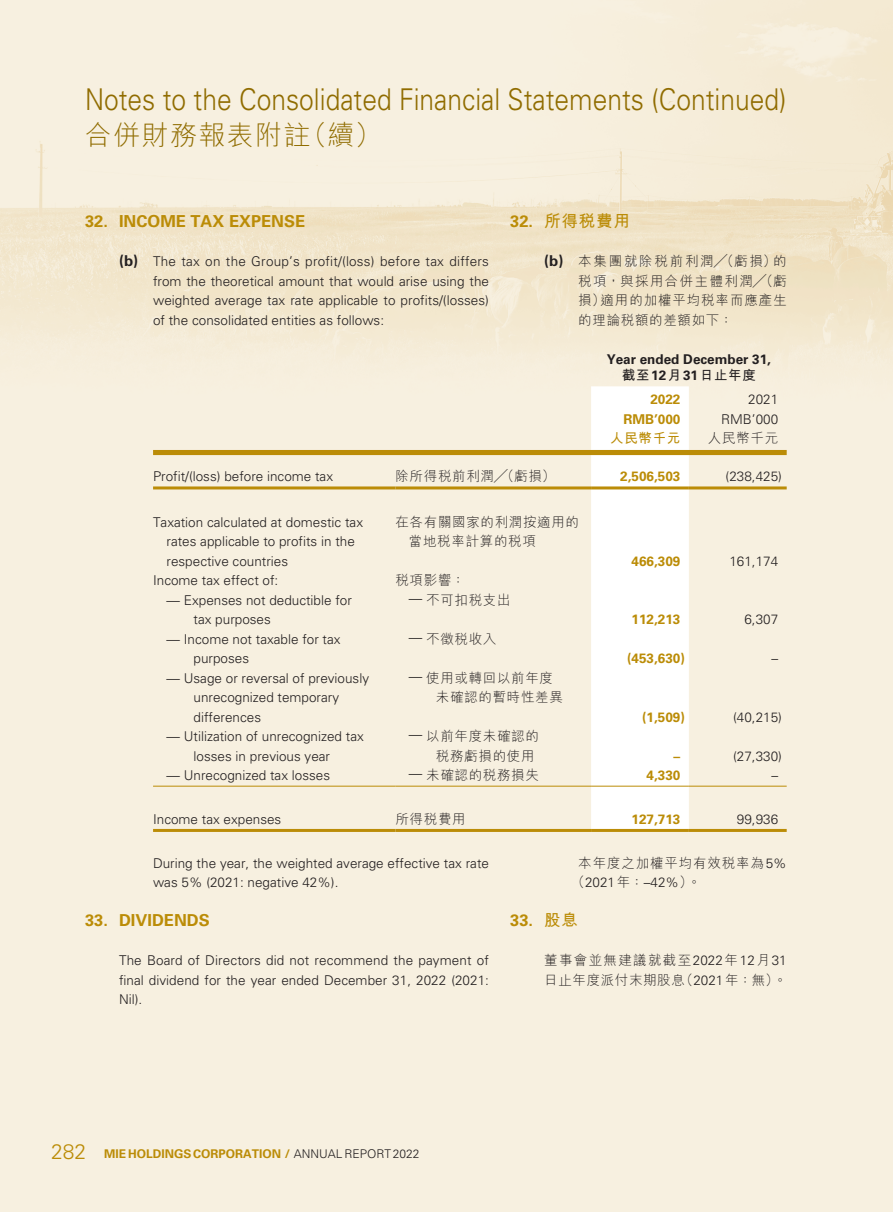
<style>
.page{position:relative;width:893px;height:1212px;background:#fff}
.page>*{position:absolute;margin:0;border:0;box-sizing:border-box;transform-origin:0 0}
.t1{font:300 30px "Univers LT Std";color:#906c00;scale:.88 1}
.t2{font:300 27px "M Hei HK";letter-spacing:.05em;color:#906c00}
.t3{font:700 16.5px "Univers LT Std";color:#bb8c07}
.t4{font:700 16.5px "M Hei HK";letter-spacing:.05em;color:#bb8c07}
.t5{font:300 13.5px/19.5px "Univers LT Std";color:#231f20}
.t6{font:300 13.5px/19.5px "M Hei HK";letter-spacing:.05em;color:#231f20}
.t7{font:700 13.5px "Univers LT Std";color:#bb8c07}
.t8{font:300 13.5px/19.5px "M Hei HK";letter-spacing:.07em;color:#231f20}
.t9{font:700 13.5px "Univers LT Std";color:#231f20}
.t10{font:700 13.5px "M Hei HK";letter-spacing:.05em;color:#231f20}
.t11{font:700 13.5px "M Hei HK";letter-spacing:.05em;color:#bb8c07}
.t12{font:700 12px "Univers LT Std";color:#bb8c07}
.s1{font-weight:700;font-size:15px}
.s2{font-family:"Univers LT Std"}
.s3{font-family:"Univers LT Std";font-weight:700;font-size:15px}
.s4{font-family:"M Hei HK"}
.s5{font-weight:300;font-size:21px}
.s6{font-weight:300;color:#231f20}
</style>
<div class="page">
<img style="left:0;top:0;width:893px;height:1212px">
<svg style="left:591px;top:386px;width:98px;height:443px"></svg>
<div style="left:153px;top:450px;width:634px;height:5px;background:#bb8c07"></div>
<hr style="left:153px;top:486px;width:242px;height:3px;background:#bb8c07">
<hr style="left:395px;top:486px;width:196px;height:3px;background:#bb8c07">
<hr style="left:591px;top:486px;width:98px;height:3px;background:#bb8c07">
<hr style="left:689px;top:486px;width:98px;height:3px;background:#bb8c07">
<hr style="left:153px;top:786px;width:242px;height:1px;background:#bb8c07">
<hr style="left:395px;top:786px;width:196px;height:1px;background:#bb8c07">
<hr style="left:591px;top:786px;width:98px;height:1px;background:#bb8c07">
<hr style="left:689px;top:786px;width:98px;height:1px;background:#bb8c07">
<hr style="left:153px;top:829px;width:242px;height:3px;background:#bb8c07">
<hr style="left:395px;top:829px;width:196px;height:3px;background:#bb8c07">
<hr style="left:591px;top:829px;width:98px;height:3px;background:#bb8c07">
<hr style="left:689px;top:829px;width:98px;height:3px;background:#bb8c07">
<h1 class="t1" style="left:85px;top:81px;width:798px">Notes to the Consolidated Financial Statements (Continued)</h1>
<h2 class="t2" style="left:85px;top:122px;width:298px">合併財務報表附註（續）</h2>
<p class="t3" style="left:85px;top:212px;width:222px">32. INCOME TAX EXPENSE</p>
<p class="t5" style="left:153px;top:252px;width:337px;text-align:justify;text-indent:-34px"><span class="s1">(b)</span> The tax on the Group’s profit/(loss) before tax differs from the theoretical amount that would arise using the weighted average tax rate applicable to profits/(losses) of the consolidated entities as follows:</p>
<p class="t4" style="left:510px;top:209px;width:121px"><span class="s2">32.</span> 所得稅費用</p>
<p class="t6" style="left:578px;top:251px;width:210px;text-align:justify;text-indent:-34px"><span class="s3">(b)</span> 本集團就除稅前利潤╱（虧損）的稅項，與採用合併主體利潤╱（虧損）適用的加權平均稅率而應產生的理論稅額的差額如下：</p>
<p class="t9" style="left:607px;top:351px;width:166px">Year ended December 31,</p>
<p class="t10" style="left:622px;top:366px;width:135px">截至<span class="s2">12</span>月<span class="s2">31</span>日止年度</p>
<p class="t7" style="left:650px;top:391px;width:32px">2022</p>
<p class="t5" style="left:748px;top:390px;width:32px">2021</p>
<p class="t7" style="left:623px;top:411px;width:59px">RMB’000</p>
<p class="t5" style="left:721px;top:409px;width:59px">RMB’000</p>
<p class="t11" style="left:610px;top:428px;width:72px">人民幣千元</p>
<p class="t6" style="left:708px;top:428px;width:72px">人民幣千元</p>
<p class="t5" style="left:153px;top:467px;width:182px">Profit/(loss) before income tax</p>
<p class="t6" style="left:395px;top:466px;width:161px">除所得稅前利潤╱（虧損）</p>
<p class="t7" style="left:620px;top:469px;width:62px">2,506,503</p>
<p class="t5" style="left:726px;top:467px;width:58px">(238,425)</p>
<p class="t5" style="left:167px;top:512px;width:198px;text-indent:-14px">Taxation calculated at domestic tax rates applicable to profits in the respective countries</p>
<p class="t6" style="left:409px;top:512px;width:172px;text-indent:-14px">在各有關國家的利潤按適用的當地稅率計算的稅項</p>
<p class="t7" style="left:632px;top:553px;width:50px">466,309</p>
<p class="t5" style="left:729px;top:551px;width:50px">161,174</p>
<p class="t5" style="left:153px;top:571px;width:127px">Income tax effect of:</p>
<p class="t6" style="left:395px;top:570px;width:71px">稅項影響：</p>
<p class="t5" style="left:194px;top:590px;width:160px;text-indent:-27px">— Expenses not deductible for tax purposes</p>
<p class="t6" style="left:409px;top:590px;width:103px"><sup>—</sup> 不可扣稅支出</p>
<p class="t5" style="left:194px;top:629px;width:149px;text-indent:-27px">— Income not taxable for tax purposes</p>
<p class="t6" style="left:409px;top:629px;width:89px"><sup>—</sup> 不徵稅收入</p>
<p class="t5" style="left:194px;top:668px;width:177px;text-indent:-27px">— Usage or reversal of previously unrecognized temporary differences</p>
<p class="t6" style="left:436px;top:668px;width:128px;text-indent:-27px"><sup>—</sup> 使用或轉回以前年度未確認的暫時性差異</p>
<p class="t5" style="left:167px;top:727px;width:199px;text-align:center">— Utilization of unrecognized tax losses in previous year</p>
<p class="t6" style="left:436px;top:726px;width:104px;text-indent:-27px"><sup>—</sup> 以前年度未確認的稅務虧損的使用</p>
<p class="t7" style="left:632px;top:612px;width:50px">112,213</p>
<p class="t5" style="left:744px;top:610px;width:35px">6,307</p>
<p class="t7" style="left:627px;top:651px;width:59px">(453,630)</p>
<p class="t5" style="left:771px;top:649px;width:8px">–</p>
<p class="t7" style="left:642px;top:709px;width:44px">(1,509)</p>
<p class="t5" style="left:733px;top:707px;width:50px">(40,215)</p>
<p class="t7" style="left:674px;top:748px;width:8px">–</p>
<p class="t5" style="left:733px;top:746px;width:50px">(27,330)</p>
<p class="t5" style="left:167px;top:766px;width:165px">— Unrecognized tax losses</p>
<p class="t6" style="left:409px;top:765px;width:131px"><sup>—</sup> 未確認的稅務損失</p>
<p class="t7" style="left:647px;top:768px;width:35px">4,330</p>
<p class="t5" style="left:771px;top:766px;width:8px">–</p>
<p class="t5" style="left:153px;top:809px;width:130px">Income tax expenses</p>
<p class="t6" style="left:395px;top:809px;width:72px">所得稅費用</p>
<p class="t7" style="left:632px;top:811px;width:50px">127,713</p>
<p class="t5" style="left:737px;top:809px;width:43px">99,936</p>
<p class="t5" style="left:153px;top:853px;width:337px">During the year, the weighted average effective tax rate was 5% (2021: negative 42%).</p>
<p class="t3" style="left:85px;top:910px;width:126px">33. DIVIDENDS</p>
<p class="t5" style="left:119px;top:950px;width:371px;text-align:justify">The Board of Directors did not recommend the payment of final dividend for the year ended December 31, 2022 (2021:<br>Nil).</p>
<p class="t6" style="left:578px;top:852px;width:210px">本年度之加權平均有效稅率為<span class="s2">5%</span></p>
<p class="t5" style="left:572px;top:872px;width:131px"><span class="s4">（</span>2021<span class="s4">年：</span>–42%<span class="s4">）。</span></p>
<p class="t3" style="left:510px;top:910px;width:69px">33. <span class="s4">股息</span></p>
<p class="t8" style="left:544px;top:950px;width:244px">董事會並無建議就截至<span class="s2">2022</span>年<span class="s2">12</span>月<span class="s2">31</span>日止年度派付末期股息（<span class="s2">2021</span>年：無）。</p>
<p class="t12" style="left:51px;top:1147px;width:370px"><span class="s5">282</span> MIE HOLDINGSCORPORATION / <span class="s6">ANNUALREPORT 2022</span></p>
</div>
